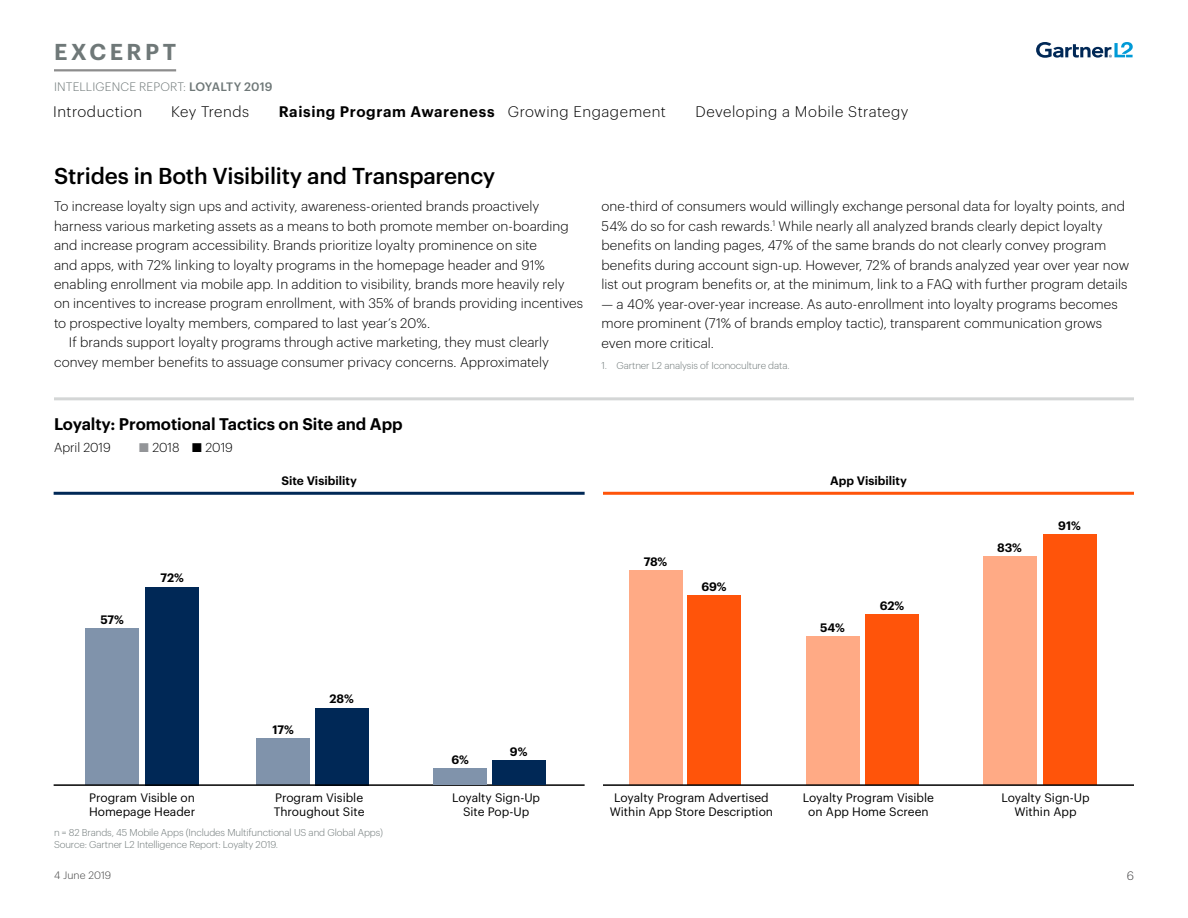
<style>
.page{position:relative;width:1188px;height:918px;background:#fff}
.page>*{position:absolute;margin:0;border:0;box-sizing:border-box;transform-origin:0 0}
.t1{font:500 22.5px "Graphik";letter-spacing:-.01em;color:#000}
.t2{font:600 22.5px "Graphik";letter-spacing:.155em;color:#6f7878}
.t3{font:600 16.5px "Graphik";letter-spacing:-.005em;color:#000}
.t4{font:300 15px "Graphik";letter-spacing:.035em;color:#000}
.t5{font:600 15px "Graphik";letter-spacing:.04em;color:#000}
.t6{font:300 13.5px/19.5px "Graphik";letter-spacing:.005em;color:#000}
.t7{font:300 12.75px "Graphik";color:#000}
.t8{font:12px/13.5px "Graphik";color:#000;text-align:center}
.t9{font:600 12px "Graphik";color:#000}
.t10{font:300 12px "Graphik";letter-spacing:.01em;color:#6f7878}
.t11{font:300 12px "Graphik";color:#414042}
.t12{font:300 10.5px "Graphik";letter-spacing:.01em;color:#414141}
.t13{font:300 9.75px/12px "Graphik";letter-spacing:-.01em;color:#6f7878}
.s1{font-weight:500}
.s2{font-weight:300}
.s3{color:#939598}
</style>
<div class="page">
<svg style="left:1036px;top:42px;width:97px;height:16px"></svg>
<hr style="left:54px;top:69px;width:122px;height:2px;background:#8d8d8d">
<hr style="left:54px;top:397px;width:1080px;height:3px;background:#d4d6d6">
<div style="left:1043px;top:535px;width:54px;height:250px;background:#ff540a"></div>
<div style="left:983px;top:557px;width:54px;height:228px;background:#ffaa85"></div>
<div style="left:865px;top:615px;width:54px;height:170px;background:#ff540a"></div>
<div style="left:806px;top:637px;width:54px;height:148px;background:#ffaa85"></div>
<div style="left:687px;top:595px;width:54px;height:190px;background:#ff540a"></div>
<div style="left:629px;top:571px;width:54px;height:214px;background:#ffaa85"></div>
<div style="left:315px;top:708px;width:54px;height:77px;background:#002856"></div>
<div style="left:256px;top:738px;width:54px;height:47px;background:#8093ab"></div>
<div style="left:145px;top:587px;width:54px;height:198px;background:#002856"></div>
<div style="left:85px;top:628px;width:54px;height:157px;background:#8093ab"></div>
<hr style="left:54px;top:784px;width:531px;height:2px;background:#000">
<hr style="left:603px;top:784px;width:531px;height:2px;background:#000">
<hr style="left:54px;top:492px;width:531px;height:3px;background:#002856">
<hr style="left:603px;top:492px;width:531px;height:3px;background:#ff540a">
<div style="left:492px;top:760px;width:54px;height:25px;background:#002856"></div>
<div style="left:433px;top:769px;width:54px;height:16px;background:#8093ab"></div>
<h1 class="t2" style="left:54px;top:35px;width:124px">EXCERPT</h1>
<p class="t10" style="left:54px;top:78px;width:220px">INTELLIGENCE REPORT: <span class="s1">LOYALTY 2019</span></p>
<p class="t4" style="left:53px;top:100px;width:90px">Introduction</p>
<p class="t4" style="left:171px;top:100px;width:80px">Key Trends</p>
<p class="t5" style="left:279px;top:100px;width:389px">Raising Program Awareness <span class="s2">Growing Engagement</span></p>
<p class="t4" style="left:695px;top:100px;width:215px">Developing a Mobile Strategy</p>
<h1 class="t1" style="left:54px;top:159px;width:443px">Strides in Both Visibility and Transparency</h1>
<p class="t6" style="left:54px;top:195px;width:487px">To increase loyalty sign ups and activity, awareness-oriented brands proactively</p>
<p class="t6" style="left:54px;top:215px;width:516px">harness various marketing assets as a means to both promote member on-boarding</p>
<p class="t6" style="left:54px;top:234px;width:485px">and increase program accessibility. Brands prioritize loyalty prominence on site</p>
<p class="t6" style="left:54px;top:254px;width:492px">and apps, with 72% linking to loyalty programs in the homepage header and 91%</p>
<p class="t6" style="left:54px;top:273px;width:512px">enabling enrollment via mobile app. In addition to visibility, brands more heavily rely</p>
<p class="t6" style="left:54px;top:293px;width:531px">on incentives to increase program enrollment, with 35% of brands providing incentives</p>
<p class="t6" style="left:54px;top:312px;width:378px">to prospective loyalty members, compared to last year’s 20%.</p>
<p class="t6" style="left:69px;top:332px;width:482px">If brands support loyalty programs through active marketing, they must clearly</p>
<p class="t6" style="left:54px;top:351px;width:496px">convey member benefits to assuage consumer privacy concerns. Approximately</p>
<p class="t3" style="left:54px;top:412px;width:350px">Loyalty: Promotional Tactics on Site and App</p>
<p class="t7" style="left:54px;top:438px;width:58px">April 2019</p>
<p class="t7" style="left:139px;top:438px;width:95px"><span class="s3">■</span> 2018 ■ 2019</p>
<p class="t6" style="left:601px;top:195px;width:529px">one-third of consumers would willingly exchange personal data for loyalty points, and 54% do so for cash rewards.<sup>1</sup> While nearly all analyzed brands clearly depict loyalty benefits on landing pages, 47% of the same brands do not clearly convey program benefits during account sign-up. However, 72% of brands analyzed year over year now list out program benefits or, at the minimum, link to a FAQ with further program details</p>
<p class="t6" style="left:601px;top:293px;width:518px">— a 40% year-over-year increase. As auto-enrollment into loyalty programs becomes more prominent (71% of brands employ tactic), transparent communication grows even more critical.</p>
<p class="t13" style="left:602px;top:358px;width:190px">1. Gartner L2 analysis of Iconoculture data.</p>
<p class="t9" style="left:100px;top:610px;width:25px">57%</p>
<p class="t9" style="left:160px;top:569px;width:25px">72%</p>
<p class="t9" style="left:281px;top:471px;width:77px">Site Visibility</p>
<p class="t9" style="left:830px;top:471px;width:78px">App Visibility</p>
<p class="t9" style="left:272px;top:720px;width:23px">17%</p>
<p class="t9" style="left:330px;top:690px;width:26px">28%</p>
<p class="t9" style="left:451px;top:750px;width:19px">6%</p>
<p class="t9" style="left:510px;top:742px;width:19px">9%</p>
<p class="t9" style="left:644px;top:552px;width:25px">78%</p>
<p class="t9" style="left:701px;top:577px;width:27px">69%</p>
<p class="t9" style="left:820px;top:618px;width:26px">54%</p>
<p class="t9" style="left:880px;top:596px;width:26px">62%</p>
<p class="t9" style="left:997px;top:539px;width:26px">83%</p>
<p class="t9" style="left:1058px;top:517px;width:24px">91%</p>
<p class="t8" style="left:89px;top:790px;width:108px;text-align:left">Program Visible on<br>Homepage Header</p>
<p class="t8" style="left:274px;top:790px;width:92px;text-align:left">Program Visible<br>Throughout Site</p>
<p class="t8" style="left:452px;top:790px;width:90px">Loyalty Sign-Up<br>Site Pop-Up</p>
<p class="t8" style="left:610px;top:790px;width:165px">Loyalty Program Advertised<br>Within App Store Description</p>
<p class="t8" style="left:803px;top:790px;width:133px">Loyalty Program Visible on App Home Screen</p>
<p class="t8" style="left:1001px;top:790px;width:90px">Loyalty Sign-Up<br>Within App</p>
<p class="t13" style="left:54px;top:825px;width:331px">n = 82 Brands, 45 Mobile Apps (Includes Multifunctional US and Global Apps)<br>Source: Gartner L2 Intelligence Report: Loyalty 2019.</p>
<p class="t12" style="left:54px;top:868px;width:59px">4 June 2019</p>
<p class="t11" style="left:1127px;top:867px;width:9px">6</p>
</div>
